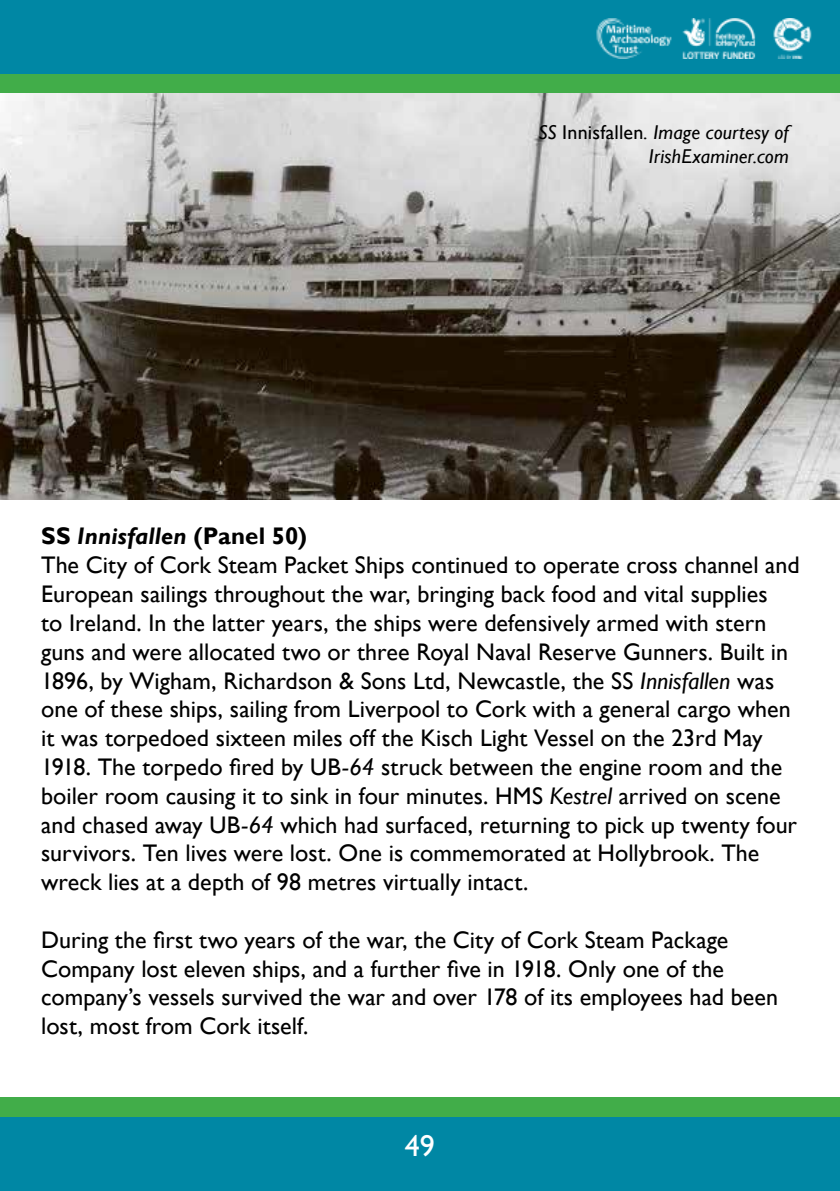
<style>
.page{position:relative;width:840px;height:1191px;background:#fff}
.page>*{position:absolute;margin:0;border:0;box-sizing:border-box;transform-origin:0 0}
.t1{font:30px "Gill Sans";color:#fff}
.t2{font:24px/28.8px "Gill Sans";color:#000}
.t3{font:italic 20px/24px "Gill Sans";letter-spacing:.005em;color:#000;text-align:right}
.s1{font-style:normal}
.s2{font-weight:700}
.s3{font-weight:700;font-style:italic}
.s4{font-style:italic}
</style>
<div class="page">
<div style="left:0;top:1097px;width:839px;height:74px;background:#41ad49"></div>
<div style="left:0;top:1117px;width:839px;height:74px;background:#0087a4"></div>
<div style="left:0;top:20px;width:839px;height:74px;background:#41ad49"></div>
<div style="left:0;top:0;width:839px;height:74px;background:#0087a4"></div>
<img style="left:596px;top:18px;width:216px;height:40px">
<img style="left:0;top:94px;width:839px;height:405px">
<p class="t3" style="left:538px;top:120px;width:252px">SS <span class="s1">Innisfallen</span>. Image courtesy of<br>IrishExaminer.com</p>
<p class="t2" style="left:41px;top:522px;width:759px"><span class="s2">SS</span> <span class="s3">Innisfallen</span> <span class="s2">(Panel 50)<br></span>The City of Cork Steam Packet Ships continued to operate cross channel and European sailings throughout the war, bringing back food and vital supplies<br>to Ireland. In the latter years, the ships were defensively armed with stern guns and were allocated two or three Royal Naval Reserve Gunners. Built in 1896, by Wigham, Richardson &amp; Sons Ltd, Newcastle, the SS <span class="s4">Innisfallen</span> was one of these ships, sailing from Liverpool to Cork with a general cargo when it was torpedoed sixteen miles off the Kisch Light Vessel on the 23rd May 1918. The torpedo fired by UB<span class="s4">-64</span> struck between the engine room and the boiler room causing it to sink in four minutes. HMS <span class="s4">Kestrel</span> arrived on scene and chased away UB<span class="s4">-64</span> which had surfaced, returning to pick up twenty four survivors. Ten lives were lost. One is commemorated at Hollybrook. The wreck lies at a depth of 98 metres virtually intact.</p>
<p class="t2" style="left:41px;top:925px;width:738px">During the first two years of the war, the City of Cork Steam Package Company lost eleven ships, and a further five in 1918. Only one of the company’s vessels survived the war and over 178 of its employees had been lost, most from Cork itself.</p>
<p class="t1" style="left:405px;top:1128px;width:31px">49</p>
</div>
